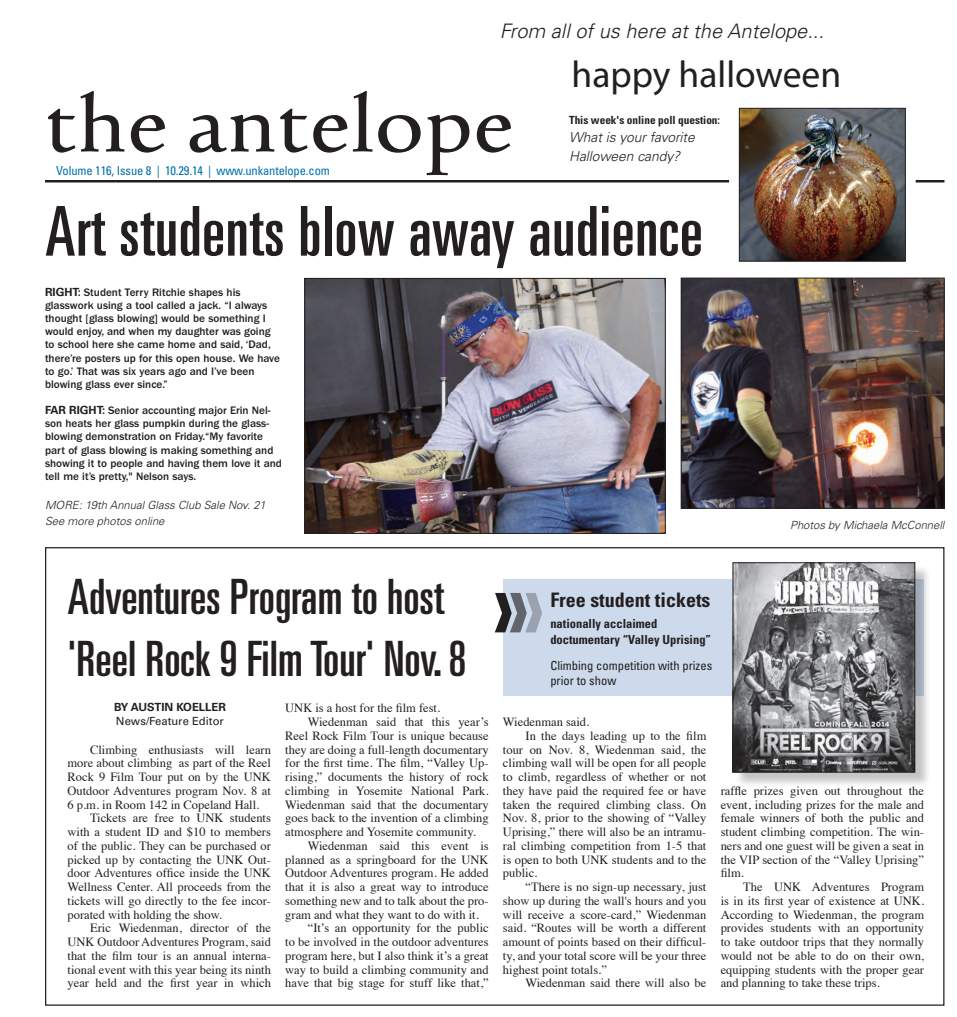
<style>
.page{position:relative;width:957px;height:1017px;background:#fff}
.page>*{position:absolute;margin:0;border:0;box-sizing:border-box;transform-origin:0 0}
.Infobox_head{font:90px "Urdu Typesetting";color:#231f20}
.Infobox_head-2{font:ultra-condensed 68.75px "Univers LT Std";letter-spacing:.01em;color:#231f20}
.Infobox_head-3{font:ultra-condensed 48.75px/61.2px "Univers LT Std";color:#231f20}
.Infobox_head-4{font:37.5px "Myriad Pro";color:#231f20}
.Infobox_head-5{font:italic 300 20px "Univers LT Std";color:#231f20}
.Infobox_head-6{font:700 condensed 20px "Univers LT Std";color:#231f20}
.Infobox_head-7{font:italic 300 13.75px/18.8px "Univers LT Std";color:#231f20}
.Body_text{font:12.5px/13.8px "Times";color:#231f20;text-align:justify}
.Infobox_head-8{font:700 condensed 12.5px/16.2px "Univers LT Std";color:#231f20}
.t1{font:condensed 12.5px "Univers LT Std";letter-spacing:-.01em;color:#0071ad}
.Infobox_head-9{font:condensed 12.5px/15px "Univers LT Std";color:#231f20}
.Photo_credit{font:500 11.25px/13.1px "ITC Franklin Gothic Std";color:#231f20}
.Photo_credit-2{font:italic 300 11.25px "Univers LT Std";color:#231f20}
.Infobox_head-10{font:700 condensed 11.25px "Univers LT Std";color:#231f20}
.By_line_credit{font:11.25px "Univers LT Std";color:#231f20}
.By_line_name{font:700 11.25px "Univers LT Std";color:#231f20}
.s1{font-family:"Univers LT Std";font-weight:700}
</style>
<div class="page">
<hr style="left:45px;top:180px;width:899px;height:2px;background:#231f20">
<img style="left:306px;top:280px;width:357px;height:252px">
<div style="left:304px;top:278px;width:361px;height:256px;border:1px solid #231f20"></div>
<img style="left:740px;top:110px;width:163px;height:149px">
<img style="left:682px;top:280px;width:260px;height:226px">
<div style="left:680px;top:278px;width:264px;height:230px;border:1px solid #231f20"></div>
<div style="left:503px;top:579px;width:420px;height:117px;background:#ccdaeb"></div>
<svg style="left:495px;top:593px;width:47px;height:39px"></svg>
<div style="left:738px;top:108px;width:167px;height:153px;border:1px solid #231f20"></div>
<div style="left:734px;top:564px;width:196px;height:224px;background:#231f20;opacity:.26"></div>
<img style="left:734px;top:564px;width:178px;height:206px">
<div style="left:732px;top:562px;width:182px;height:210px;border:1px solid #231f20"></div>
<p class="Infobox_head-5" style="left:499px;top:19px;width:326px">From all of us here at the Antelope...</p>
<p class="Infobox_head-4" style="left:571px;top:51px;width:271px">happy halloween</p>
<p class="Infobox_head" style="left:45px;top:68px;width:470px">the antelope</p>
<p class="Infobox_head-10" style="left:569px;top:113px;width:152px">This week's online poll question:</p>
<p class="Infobox_head-7" style="left:569px;top:128px;width:127px">What is your favorite<br>Halloween candy?</p>
<p class="t1" style="left:56px;top:162px;width:275px">Volume 116, Issue 8 | 10.29.14 | www.unkantelope.com</p>
<p class="Infobox_head-2" style="left:45px;top:192px;width:659px">Art students blow away audience</p>
<p class="Photo_credit" style="left:45px;top:286px;width:236px"><span class="s1">RIGHT:</span> Student Terry Ritchie shapes his glasswork using a tool called a jack. “I always thought [glass blowing] would be something I would enjoy, and when my daughter was going to school here she came home and said, ‘Dad, there’re posters up for this open house. We have to go.’ That was six years ago and I’ve been blowing glass ever since.”</p>
<p class="Photo_credit" style="left:45px;top:404px;width:238px"><span class="s1">FAR RIGHT:</span> Senior accounting major Erin Nel&shy;son heats her glass pumpkin during the glass&shy;blowing demonstration on Friday.“My favorite part of glass blowing is making something and showing it to people and having them love it and tell me it’s pretty," Nelson says.</p>
<p class="Photo_credit-2" style="left:45px;top:498px;width:222px">MORE: 19th Annual Glass Club Sale Nov. 21</p>
<p class="Photo_credit-2" style="left:45px;top:515px;width:121px">See more photos online</p>
<p class="Photo_credit-2" style="left:790px;top:519px;width:156px">Photos by Michaela McConnell</p>
<p class="Infobox_head-3" style="left:68px;top:566px;width:400px">Adventures Program to host 'Reel Rock 9 Film Tour' Nov. 8</p>
<p class="By_line_name" style="left:114px;top:701px;width:113px">BY AUSTIN KOELLER</p>
<p class="By_line_credit" style="left:116px;top:714px;width:109px">News/Feature Editor</p>
<p class="Body_text" style="left:285px;top:700px;width:156px">UNK is a host for the film fest.</p>
<p class="Body_text" style="left:285px;top:714px;width:205px;text-indent:22px">Wiedenman said that this year’s Reel Rock Film Tour is unique because they are doing a full-length documentary for the first time. The film, “Valley Up&shy;rising,” documents the history of rock climbing in Yosemite National Park.<br>Wiedenman said that the documentary goes back to the invention of a climbing atmosphere and Yosemite community.</p>
<p class="Body_text" style="left:285px;top:838px;width:205px;text-indent:22px">Wiedenman said this event is planned as a springboard for the UNK Outdoor Adventures program. He added that it is also a great way to introduce something new and to talk about the pro&shy;gram and what they want to do with it.</p>
<p class="Body_text" style="left:285px;top:920px;width:205px;text-indent:22px">“It’s an opportunity for the public to be involved in the outdoor adventures program here, but I also think it’s a great way to build a climbing community and have that big stage for stuff like that,”</p>
<p class="Body_text" style="left:68px;top:741px;width:205px;text-indent:22px">Climbing enthusiasts will learn more about climbing as part of the Reel Rock 9 Film Tour put on by the UNK Outdoor Adventures program Nov. 8 at 6 p.m. in Room 142 in Copeland Hall.</p>
<p class="Body_text" style="left:68px;top:810px;width:205px;text-indent:22px">Tickets are free to UNK students with a student ID and $10 to members of the public. They can be purchased or picked up by contacting the UNK Out&shy;door Adventures office inside the UNK Wellness Center. All proceeds from the tickets will go directly to the fee incor&shy;porated with holding the show.</p>
<p class="Body_text" style="left:68px;top:920px;width:205px;text-indent:22px">Eric Wiedenman, director of the UNK Outdoor Adventures Program, said that the film tour is an annual interna&shy;tional event with this year being its ninth year held and the first year in which</p>
<p class="Infobox_head-6" style="left:550px;top:588px;width:161px">Free student tickets</p>
<p class="Infobox_head-8" style="left:550px;top:615px;width:162px">nationally acclaimed doctumentary “Valley Uprising”</p>
<p class="Infobox_head-9" style="left:550px;top:658px;width:163px">Climbing competition with prizes prior to show</p>
<p class="Body_text" style="left:503px;top:714px;width:88px">Wiedenman said.</p>
<p class="Body_text" style="left:503px;top:728px;width:205px;text-indent:22px">In the days leading up to the film tour on Nov. 8, Wiedenman said, the climbing wall will be open for all people to climb, regardless of whether or not they have paid the required fee or have taken the required climbing class. On Nov. 8, prior to the showing of “Valley Uprising,” there will also be an intramu&shy;ral climbing competition from 1-5 that is open to both UNK students and to the public.</p>
<p class="Body_text" style="left:503px;top:879px;width:205px;text-indent:22px">“There is no sign-up necessary, just show up during the wall's hours and you will receive a score-card,” Wiedenman said. “Routes will be worth a different amount of points based on their difficul&shy;ty, and your total score will be your three highest point totals.”</p>
<p class="Body_text" style="left:525px;top:975px;width:182px">Wiedenman said there will also be</p>
<p class="Body_text" style="left:720px;top:783px;width:205px">raffle prizes given out throughout the event, including prizes for the male and female winners of both the public and student climbing competition. The win&shy;ners and one guest will be given a seat in the VIP section of the “Valley Uprising” film.</p>
<p class="Body_text" style="left:720px;top:879px;width:205px;text-indent:22px">The UNK Adventures Program is in its first year of existence at UNK.<br>According to Wiedenman, the program provides students with an opportunity to take outdoor trips that they normally would not be able to do on their own, equipping students with the proper gear and planning to take these trips.</p>
</div>
